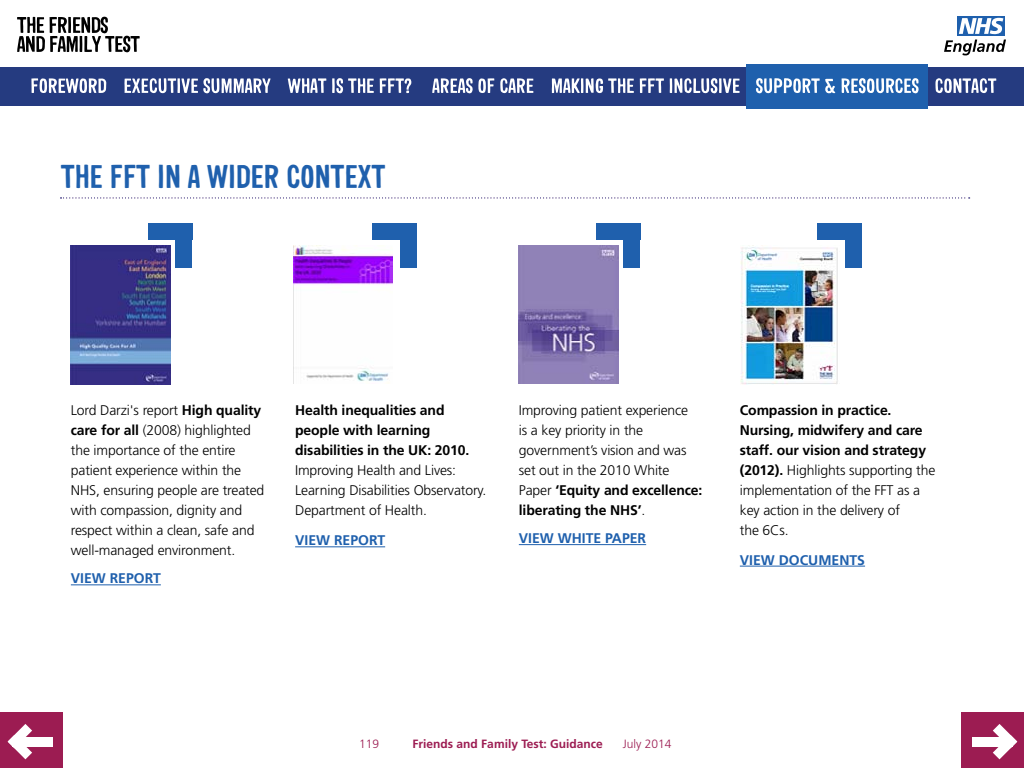
<style>
.page{position:relative;width:1024px;height:768px;background:#fff}
.page>*{position:absolute;margin:0;border:0;box-sizing:border-box;transform-origin:0 0}
.t1{font:700 32px "Sini";color:#1f60ad}
.t2{font:300 14px/20px "Frutiger";letter-spacing:-.01em;color:#000}
.t3{font:700 14px/20px "Frutiger";letter-spacing:-.01em;color:#000}
.t4{font:700 14px "Frutiger";color:#1f60ad}
.t5{font:700 12px "Frutiger";color:#9c1c52}
.t6{font:300 12px "Frutiger";color:#9c1c52}
.s1{font-weight:700}
</style>
<div class="page">
<div style="left:0;top:67px;width:1024px;height:39px;background:#253b80"></div>
<div style="left:958px;top:16px;width:47px;height:20px;background:#1f60ad"></div>
<svg style="left:959px;top:18px;width:44px;height:16px"></svg>
<svg style="left:944px;top:40px;width:62px;height:15px"></svg>
<div style="left:747px;top:64px;width:181px;height:45px;background:#1f60ad"></div>
<svg style="left:756px;top:78px;width:163px;height:16px"></svg>
<div style="left:0;top:713px;width:63px;height:55px;background:#9c1c52"></div>
<div style="left:12px;top:737px;width:41px;height:9px;background:#fff"></div>
<svg style="left:8px;top:724px;width:24px;height:35px"></svg>
<div style="left:961px;top:713px;width:63px;height:55px;background:#9c1c52"></div>
<div style="left:972px;top:737px;width:41px;height:9px;background:#fff"></div>
<svg style="left:993px;top:724px;width:24px;height:35px"></svg>
<svg style="left:288px;top:78px;width:123px;height:16px"></svg>
<svg style="left:432px;top:78px;width:101px;height:16px"></svg>
<svg style="left:552px;top:78px;width:188px;height:16px"></svg>
<svg style="left:935px;top:78px;width:61px;height:16px"></svg>
<svg style="left:124px;top:78px;width:147px;height:16px"></svg>
<svg style="left:31px;top:78px;width:75px;height:15px"></svg>
<svg style="left:17px;top:16px;width:123px;height:37px"></svg>
<hr style="left:740px;top:566px;width:125px;height:1px;background:#1f60ad">
<img style="left:740px;top:245px;width:98px;height:139px">
<div style="left:817px;top:223px;width:45px;height:17px;background:#1f60ad"></div>
<div style="left:845px;top:223px;width:17px;height:45px;background:#1f60ad"></div>
<img style="left:519px;top:245px;width:99px;height:139px">
<hr style="left:519px;top:544px;width:127px;height:1px;background:#1f60ad">
<div style="left:596px;top:223px;width:44px;height:17px;background:#1f60ad"></div>
<div style="left:623px;top:223px;width:17px;height:45px;background:#1f60ad"></div>
<img style="left:71px;top:245px;width:99px;height:139px">
<hr style="left:71px;top:585px;width:90px;height:1px;background:#1f60ad">
<div style="left:148px;top:223px;width:44px;height:17px;background:#1f60ad"></div>
<div style="left:175px;top:223px;width:17px;height:45px;background:#1f60ad"></div>
<svg style="left:61px;top:197px;width:909px;height:1px"></svg>
<img style="left:294px;top:245px;width:98px;height:136px">
<hr style="left:295px;top:546px;width:90px;height:1px;background:#1f60ad">
<div style="left:372px;top:223px;width:45px;height:17px;background:#1f60ad"></div>
<div style="left:400px;top:223px;width:17px;height:45px;background:#1f60ad"></div>
<h1 class="t1" style="left:61px;top:156px;width:326px">THE FFT IN A WIDER CONTEXT</h1>
<p class="t2" style="left:71px;top:400px;width:195px">Lord Darzi's report <span class="s1">High quality care for all</span> (2008) highlighted the importance of the entire patient experience within the<br>NHS, ensuring people are treated with compassion, dignity and respect within a clean, safe and well-managed environment.</p>
<p class="t4" style="left:71px;top:570px;width:19px">View</p>
<p class="t4" style="left:110px;top:570px;width:10px">report</p>
<p class="t3" style="left:295px;top:400px;width:176px">Health inequalities and people with learning disabilities in the UK: 2010.</p>
<p class="t2" style="left:295px;top:460px;width:193px">Improving Health and Lives:<br>Learning Disabilities Observatory.<br>Department of Health.</p>
<p class="t4" style="left:295px;top:532px;width:92px">VIEW REPORT</p>
<p class="t2" style="left:519px;top:400px;width:185px">Improving patient experience<br>is a key priority in the government’s vision and was set out in the 2010 White<br>Paper <span class="s1">‘Equity and excellence: liberating the NHS’</span>.</p>
<p class="t4" style="left:519px;top:530px;width:129px">VIEW WHITE PAPER</p>
<p class="t2" style="left:740px;top:400px;width:197px"><span class="s1">Compassion in practice.<br>Nursing, midwifery and care staff. our vision and strategy (2012).</span> Highlights supporting the implementation of the FFT as a key action in the delivery of<br>the 6Cs.</p>
<p class="t4" style="left:740px;top:552px;width:127px">VIEW DOCUMENTS</p>
<p class="t6" style="left:359px;top:738px;width:22px">119</p>
<p class="t5" style="left:413px;top:737px;width:192px">Friends and Family Test: Guidance</p>
<p class="t6" style="left:623px;top:738px;width:50px">July 2014</p>
</div>
